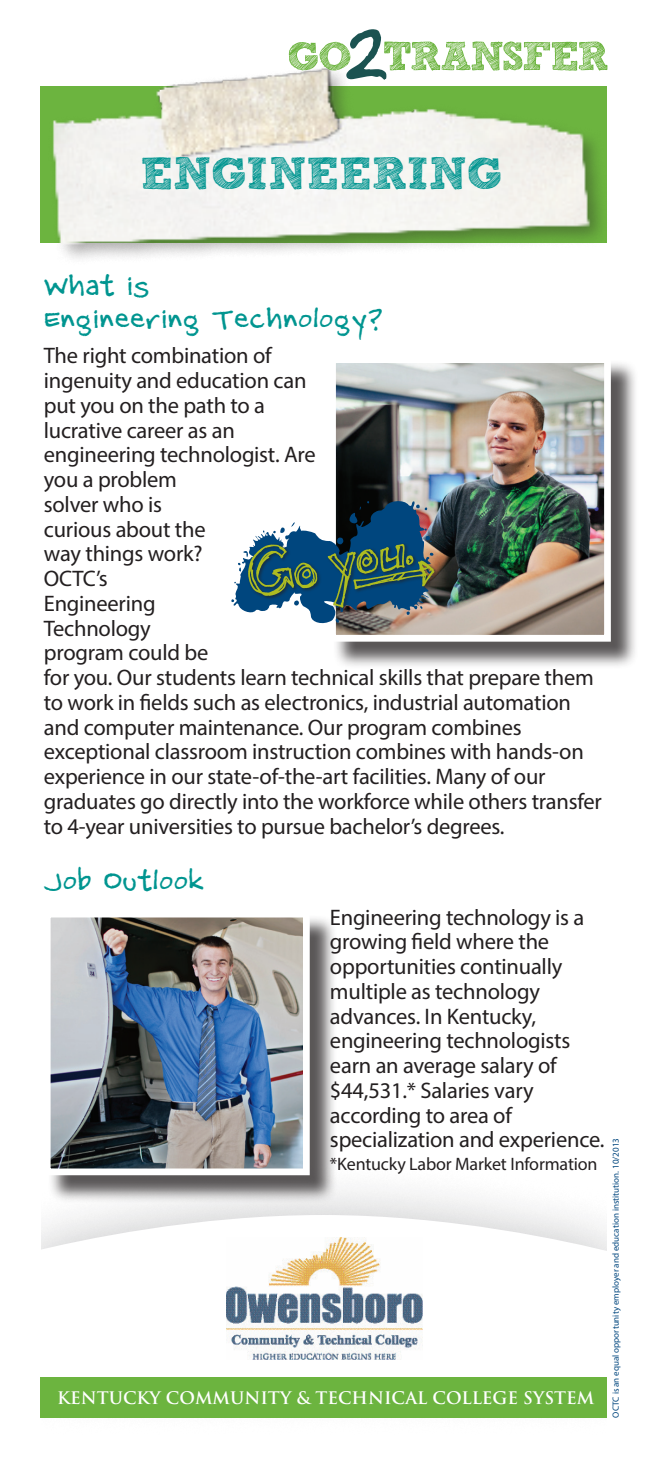
<style>
.page{position:relative;width:648px;height:1458px;background:#fff}
.page>*{position:absolute;margin:0;border:0;box-sizing:border-box;transform-origin:0 0}
.t1{font:45px "Sketch Rockwell";color:#009590}
.t2{font:29.25px/33.8px "Matt B";color:#009590}
.t3{font:22.5px/24.8px "Myriad Pro";letter-spacing:-.01em;color:#231f20}
.t4{font:18px "Myriad Pro";letter-spacing:-.01em;color:#231f20}
.t5{font:700 16.88px "Trajan Pro";color:#fff}
.t6{font:9px "Myriad Pro";color:#00467e}
</style>
<div class="page">
<div style="left:48px;top:63px;width:562px;height:203px;background:#231f20;opacity:.38"></div>
<img style="left:40px;top:63px;width:562px;height:190px">
<div style="left:0;top:1156px;width:648px;height:281px;background:#1a1c21;opacity:.25"></div>
<svg style="left:40px;top:1215px;width:568px;height:162px"></svg>
<div style="left:0;top:1134px;width:40px;height:324px;background:#fff"></div>
<div style="left:608px;top:1134px;width:40px;height:324px;background:#fff"></div>
<div style="left:40px;top:1377px;width:568px;height:41px;background:#6cb43f"></div>
<svg style="left:289px;top:29px;width:318px;height:51px"></svg>
<img style="left:226px;top:1238px;width:196px;height:121px">
<div style="left:333px;top:360px;width:306px;height:310px;background:#231f20;opacity:.75"></div>
<img style="left:337px;top:364px;width:266px;height:270px">
<div style="left:329px;top:356px;width:282px;height:286px;border:7px solid #fff"></div>
<div style="left:247px;top:543px;width:192px;height:69px;background:#231f20;opacity:.66"></div>
<svg style="left:231px;top:499px;width:204px;height:127px"></svg>
<div style="left:47px;top:914px;width:291px;height:289px;background:#231f20;opacity:.75"></div>
<img style="left:52px;top:919px;width:250px;height:248px">
<div style="left:44px;top:911px;width:266px;height:264px;border:7px solid #fff"></div>
<h1 class="t1" style="left:140px;top:149px;width:363px">ENGINEERING</h1>
<h2 class="t2" style="left:44px;top:272px;width:341px">What is<br>Engineering Technology?</h2>
<p class="t3" style="left:44px;top:343px;width:560px">The right combination of<br>ingenuity and education can<br>put you on the path to a<br>lucrative career as an<br>engineering technologist. Are<br>you a problem<br>solver who is<br>curious about the<br>way things work?<br>OCTC’s<br>Engineering<br>Technology<br>program could be<br>for you. Our students learn technical skills that prepare them to work in fields such as electronics, industrial automation and computer maintenance. Our program combines exceptional classroom instruction combines with hands-on experience in our state-of-the-art facilities. Many of our graduates go directly into the workforce while others transfer to 4-year universities to pursue bachelor’s degrees.</p>
<h2 class="t2" style="left:44px;top:867px;width:163px">Job Outlook</h2>
<p class="t3" style="left:330px;top:904px;width:276px">Engineering technology is a growing field where the opportunities continually multiple as technology advances. In Kentucky, engineering technologists earn an average salary of $44,531.* Salaries vary according to area of specialization and experience.</p>
<p class="t4" style="left:330px;top:1153px;width:269px">*Kentucky Labor Market Information</p>
<p class="t5" style="left:57px;top:1387px;width:539px">KENTUCKY COMMUNITY &amp; TECHNICAL COLLEGE SYSTEM</p>
<p class="t6" style="left:610px;top:1418px;width:281px;rotate:-90deg">OCTC is an equal opportunity employer and education institution. 10/2013</p>
</div>
